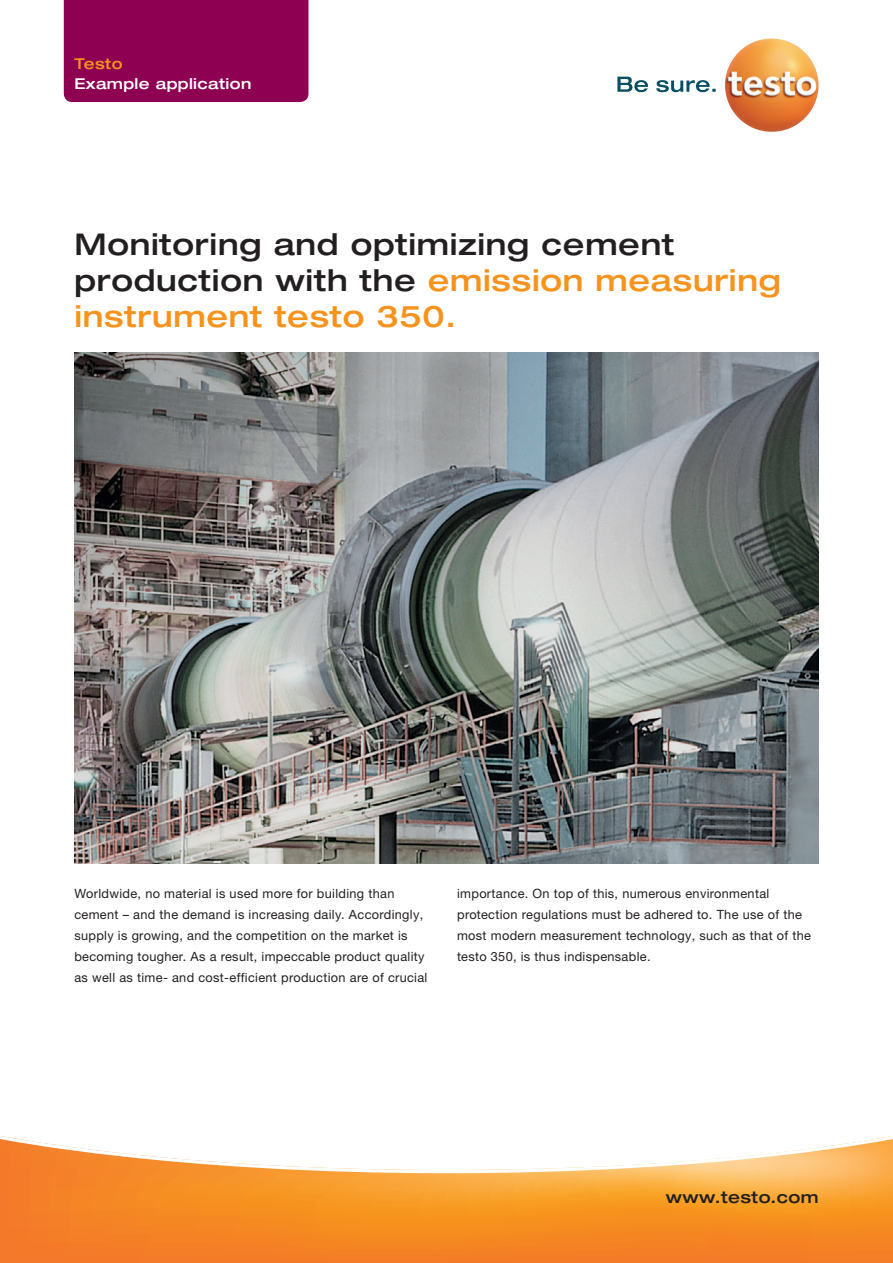
<style>
.page{position:relative;width:893px;height:1263px;background:#fff}
.page>*{position:absolute;margin:0;border:0;box-sizing:border-box;transform-origin:0 0}
.t1{font:500 expanded 30px/36px "Helvetica Neue LTW1 G";letter-spacing:.025em;color:#231f20}
.t2{font:500 expanded 16.5px "Helvetica Neue LTW1 G";letter-spacing:.025em;color:#231f20}
.t3{font:500 expanded 15px "Helvetica Neue LTW1 G";letter-spacing:.025em;color:#fff}
.t4{font:500 expanded 15px "Helvetica Neue LTW1 G";letter-spacing:.025em;color:#f7931d}
.t5{font:12.75px/21px "Helvetica Neue LTW1 G";letter-spacing:.025em;color:#231f20}
.s1{color:#f7931d}
</style>
<div class="page">
<img style="left:74px;top:353px;width:745px;height:510px">
<svg style="left:0;top:1136px;width:893px;height:127px"></svg>
<div style="left:64px;top:0;width:244px;height:102px;background:#8d0052"></div>
<svg style="left:617px;top:77px;width:99px;height:15px"></svg>
<img style="left:725px;top:38px;width:94px;height:94px;border-radius:47px">
<p class="t4" style="left:74px;top:54px;width:50px">Testo</p>
<p class="t3" style="left:74px;top:74px;width:178px">Example application</p>
<h1 class="t1" style="left:74px;top:226px;width:708px">Monitoring and optimizing cement production with the <span class="s1">emission measuring instrument testo 350.</span></h1>
<p class="t5" style="left:74px;top:883px;width:355px">Worldwide, no material is used more for building than cement – and the demand is increasing daily. Accordingly, supply is growing, and the competition on the market is becoming tougher. As a result, impeccable product quality as well as time- and cost-efficient production are of crucial</p>
<p class="t5" style="left:457px;top:883px;width:355px">importance. On top of this, numerous environmental protection regulations must be adhered to. The use of the most modern measurement technology, such as that of the testo 350, is thus indispensable.</p>
<p class="t2" style="left:666px;top:1187px;width:154px">www.testo.com</p>
</div>
